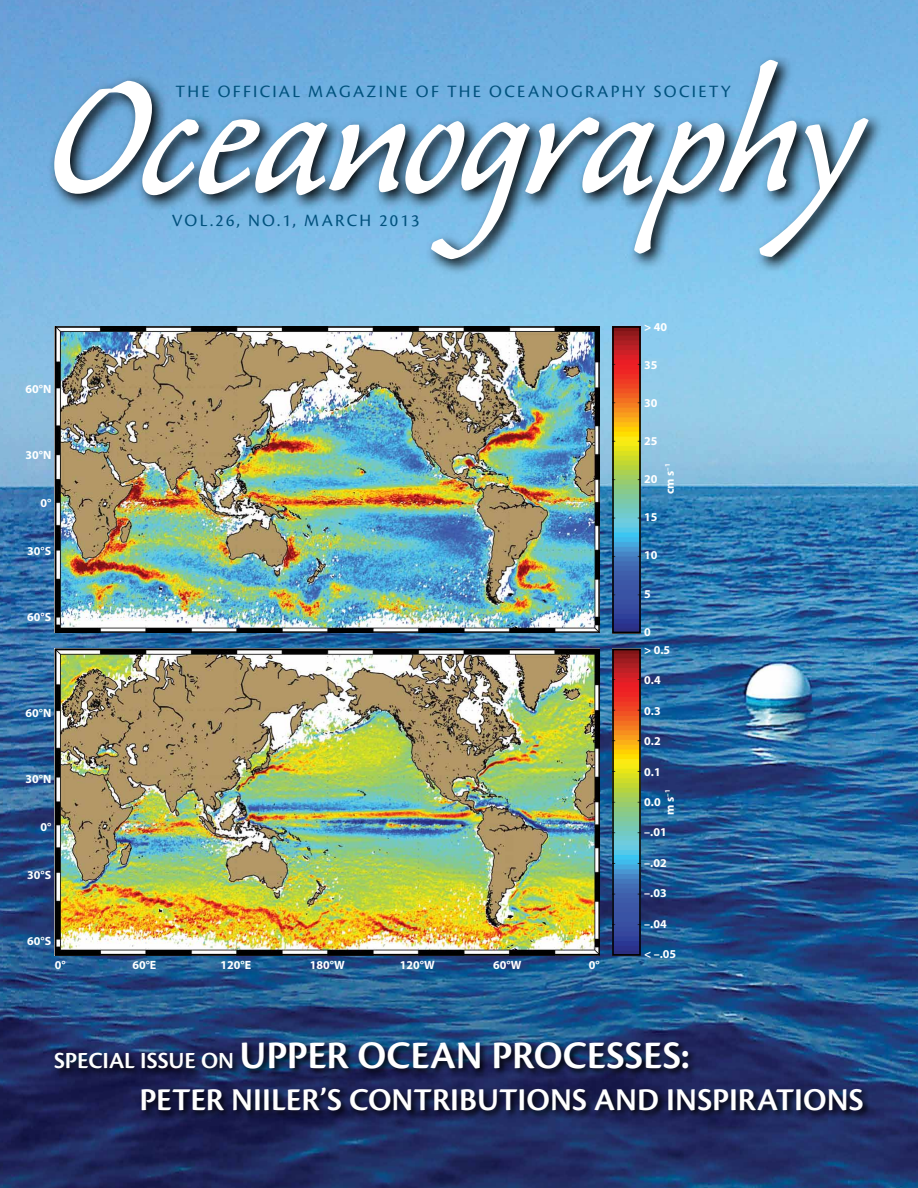
<style>
.page{position:relative;width:918px;height:1188px;background:#fff}
.page>*{position:absolute;margin:0;border:0;box-sizing:border-box;transform-origin:0 0}
.t1{font:210.45px "Caliban";letter-spacing:-.02em;color:#fff}
.t2{font:600 40.5px "Cronos Pro";color:#fff}
.t3{font:600 33px "Cronos Pro";color:#fff}
.t4{font:600 24px "Cronos Pro";color:#fff}
.t5{font:18px "Cronos Pro";letter-spacing:.125em;color:#00517d}
.t6{font:700 12px "Myriad Pro";color:#fff}
.s1{font-size:218.55px}
.s2{font-size:40.5px}
</style>
<div class="page">
<img style="left:0;top:0;width:918px;height:1188px">
<svg style="left:47px;top:53px;width:839px;height:224px;background:#659bc2"></svg>
<svg style="left:52px;top:1040px;width:820px;height:80px;background:#18234f"></svg>
<img style="left:58px;top:329px;width:539px;height:301px">
<div style="left:55px;top:326px;width:545px;height:307px;border:2px solid #000"></div>
<img style="left:615px;top:652px;width:23px;height:301px">
<div style="left:612px;top:649px;width:29px;height:307px;border:2px solid #000"></div>
<img style="left:58px;top:652px;width:539px;height:300px">
<div style="left:55px;top:649px;width:545px;height:306px;border:2px solid #000"></div>
<img style="left:615px;top:329px;width:23px;height:301px">
<div style="left:612px;top:326px;width:29px;height:307px;border:2px solid #000"></div>
<h1 class="t1" style="left:46px;top:34px;width:815px"><span class="s1">O</span>ceanography</h1>
<h3 class="t5" style="left:176px;top:81px;width:557px">THE OFFICIAL MAGAZINE OF THE OCEANOGRAPHY SOCIETY</h3>
<h3 class="t5" style="left:172px;top:210px;width:249px">VOL.26, NO.1, MARCH 2013</h3>
<p class="t6" style="left:25px;top:381px;width:27px">60°N</p>
<p class="t6" style="left:25px;top:447px;width:27px">30°N</p>
<p class="t6" style="left:40px;top:495px;width:12px">0°</p>
<p class="t6" style="left:27px;top:543px;width:26px">30°S</p>
<p class="t6" style="left:27px;top:609px;width:26px">60°S</p>
<p class="t6" style="left:25px;top:705px;width:27px">60°N</p>
<p class="t6" style="left:25px;top:771px;width:27px">30°N</p>
<p class="t6" style="left:40px;top:819px;width:12px">0°</p>
<p class="t6" style="left:27px;top:867px;width:26px">30°S</p>
<p class="t6" style="left:27px;top:933px;width:26px">60°S</p>
<p class="t6" style="left:55px;top:957px;width:12px">0°</p>
<p class="t6" style="left:132px;top:957px;width:25px">60°E</p>
<p class="t6" style="left:221px;top:957px;width:32px">120°E</p>
<p class="t6" style="left:310px;top:957px;width:36px">180°W</p>
<p class="t6" style="left:400px;top:957px;width:36px">120°W</p>
<p class="t6" style="left:493px;top:957px;width:30px">60°W</p>
<p class="t6" style="left:589px;top:957px;width:12px">0°</p>
<p class="t6" style="left:644px;top:319px;width:24px">&gt; 40</p>
<p class="t6" style="left:644px;top:357px;width:15px">35</p>
<p class="t6" style="left:644px;top:395px;width:15px">30</p>
<p class="t6" style="left:644px;top:433px;width:15px">25</p>
<p class="t6" style="left:644px;top:471px;width:15px">20</p>
<p class="t6" style="left:644px;top:509px;width:15px">15</p>
<p class="t6" style="left:644px;top:548px;width:15px">10</p>
<p class="t6" style="left:644px;top:586px;width:8px">5</p>
<p class="t6" style="left:644px;top:624px;width:8px">0</p>
<p class="t6" style="left:662px;top:494px;width:32px;rotate:-90deg">cm s<sup>–1</sup></p>
<p class="t6" style="left:644px;top:642px;width:28px">&gt; 0.5</p>
<p class="t6" style="left:644px;top:672px;width:18px">0.4</p>
<p class="t6" style="left:644px;top:703px;width:18px">0.3</p>
<p class="t6" style="left:644px;top:733px;width:18px">0.2</p>
<p class="t6" style="left:644px;top:764px;width:18px">0.1</p>
<p class="t6" style="left:644px;top:794px;width:18px">0.0</p>
<p class="t6" style="left:644px;top:825px;width:24px">–.01</p>
<p class="t6" style="left:644px;top:855px;width:24px">–.02</p>
<p class="t6" style="left:644px;top:886px;width:24px">–.03</p>
<p class="t6" style="left:644px;top:916px;width:24px">–.04</p>
<p class="t6" style="left:644px;top:946px;width:34px">&lt; –.05</p>
<p class="t6" style="left:662px;top:815px;width:27px;rotate:-90deg">m s<sup>–1</sup></p>
<h3 class="t4" style="left:54px;top:1047px;width:483px">SPECIAL ISSU E ON <span class="s2">UPPER OCEAN PROC</span></h3>
<h2 class="t2" style="left:587px;top:1033px;width:104px">ESSES:</h2>
<h3 class="t3" style="left:140px;top:1081px;width:248px">PETER NII LER’S CONTRIBUTIONS</h3>
<h3 class="t3" style="left:594px;top:1081px;width:23px">AND</h3>
<h3 class="t3" style="left:666px;top:1081px;width:27px">INSPIRATIONS</h3>
</div>
